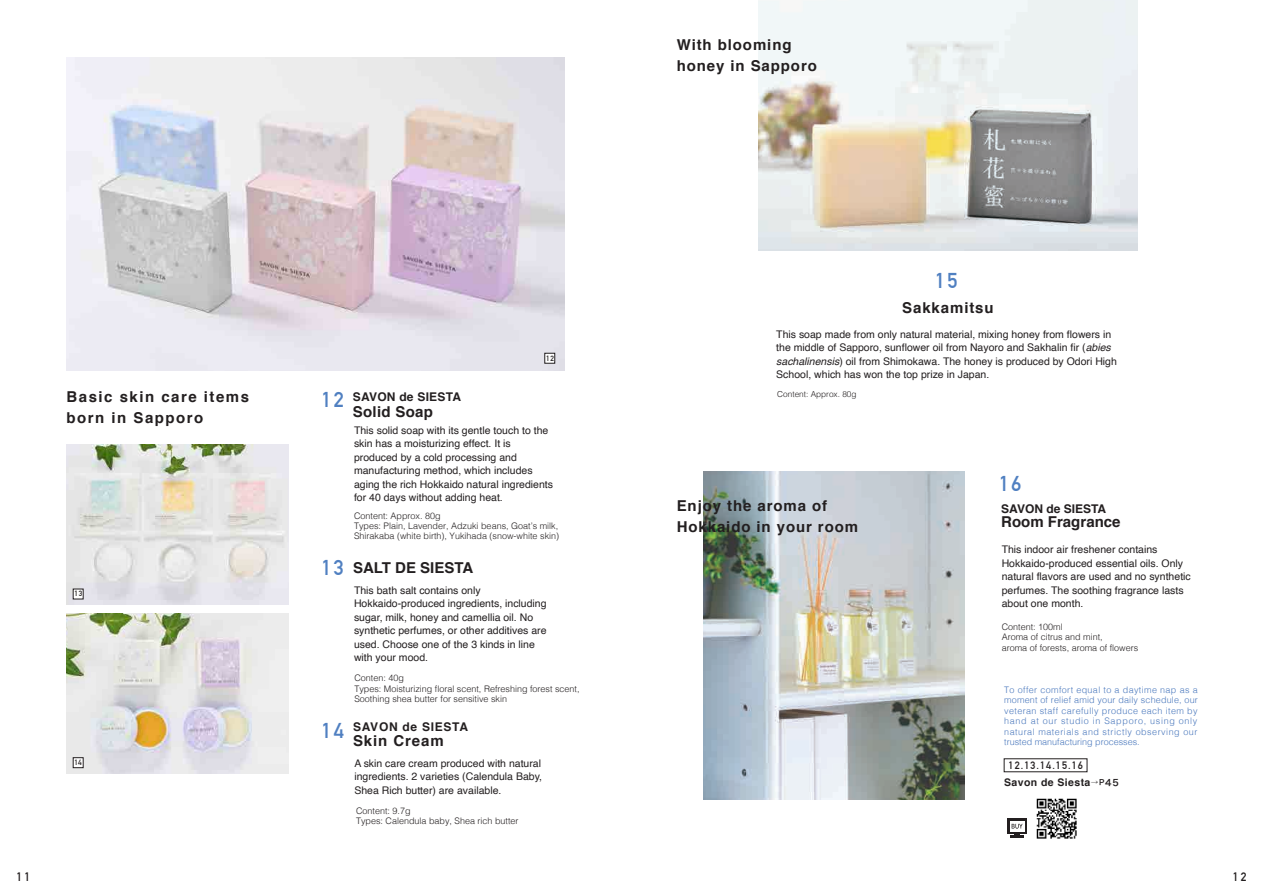
<style>
.page{position:relative;width:1263px;height:893px;background:#fff}
.page>*{position:absolute;margin:0;border:0;box-sizing:border-box;transform-origin:0 0}
.t1{font:700 21px "DIN Alternate";letter-spacing:.1em;color:#5080c1}
.t2{font:700 15px/21px "Helvetica";letter-spacing:.06em;color:#231f20}
.t3{font:700 15px/21px "Helvetica";letter-spacing:.1em;color:#231f20}
.t4{font:700 15px "Helvetica";color:#231f20}
.t5{font:700 15px "Helvetica";letter-spacing:.02em;color:#231f20}
.t6{font:700 12px "Helvetica";letter-spacing:.06em;color:#231f20}
.t7{font:700 12px "Helvetica";letter-spacing:.02em;color:#231f20}
.t8{font:700 12px "Helvetica";color:#231f20}
.t9{font:700 12px "DIN Alternate";color:#231f20}
.t10{font:10.5px/13.5px "Helvetica";color:#231f20}
.t11{font:700 10.5px "Helvetica";letter-spacing:.04em;color:#231f20}
.t12{font:700 10.5px "DIN Alternate";letter-spacing:.1em;color:#231f20}
.t13{font:300 9px/10.5px "Helvetica";color:#231f20}
.t14{font:300 9px/10.5px "Helvetica";color:#4a78bd;text-align:justify}
.t15{font:300 8.25px "Helvetica";color:#231f20}
.t16{font:700 7.5px "DIN Alternate";color:#231f20}
.s1{font-style:italic}
.s2{font-family:"DIN Alternate";font-size:21px;color:#5080c1}
.s3{font-family:"Hira Kaku Pro W6";font-weight:400;font-size:7.5px}
.s4{font-family:"Hira Kaku Pro W6";font-weight:400;font-size:9px}
</style>
<div class="page">
<img style="left:67px;top:58px;width:497px;height:312px">
<img style="left:67px;top:444px;width:221px;height:160px">
<img style="left:67px;top:614px;width:221px;height:160px">
<img style="left:1036px;top:798px;width:41px;height:41px">
<img style="left:703px;top:471px;width:262px;height:329px">
<div style="left:1007px;top:818px;width:20px;height:16px;background:#231f20"></div>
<svg style="left:1010px;top:821px;width:14px;height:10px"></svg>
<svg style="left:1010px;top:824px;width:13px;height:14px"></svg>
<div style="left:545px;top:353px;width:10px;height:10px;background:#fff;border:1px solid #231f20"></div>
<div style="left:73px;top:589px;width:10px;height:10px;background:#fff"></div>
<div style="left:73px;top:757px;width:10px;height:11px;background:#fff;border:1px solid #231f20"></div>
<img style="left:758px;top:0;width:379px;height:251px">
<h2 class="t2" style="left:677px;top:34px;width:142px">With blooming honey in Sapporo</h2>
<h1 class="t1" style="left:935px;top:264px;width:24px">15</h1>
<h2 class="t2" style="left:902px;top:298px;width:93px">Sakkamitsu</h2>
<h2 class="t3" style="left:67px;top:387px;width:184px">Basic skin care items born in Sapporo</h2>
<p class="t16" style="left:546px;top:352px;width:9px">12</p>
<h1 class="t1" style="left:322px;top:384px;width:24px">12</h1>
<p class="t7" style="left:353px;top:387px;width:110px">SAVON de SIESTA</p>
<h2 class="t5" style="left:353px;top:399px;width:82px">Solid Soap</h2>
<p class="t10" style="left:354px;top:424px;width:201px">This solid soap with its gentle touch to the skin has a moisturizing effect. It is produced by a cold processing and manufacturing method, which includes aging the rich Hokkaido natural ingredients for 40 days without adding heat.</p>
<p class="t13" style="left:354px;top:509px;width:207px">Content: Approx. 80g<br>Types: Plain, Lavender, Adzuki beans, Goat’s milk,<br>Shirakaba (white birth), Yukihada (snow-white skin)</p>
<p class="t10" style="left:776px;top:327px;width:342px">This soap made from only natural material, mixing honey from flowers in the middle of Sapporo, sunflower oil from Nayoro and Sakhalin fir (<span class="s1">abies sachalinensis</span>) oil from Shimokawa. The honey is produced by Odori High School, which has won the top prize in Japan.</p>
<p class="t15" style="left:777px;top:387px;width:81px">Content: Approx. 80g</p>
<h2 class="t2" style="left:677px;top:496px;width:183px">Enjoy the aroma of<br>Hokkaido in your room</h2>
<h1 class="t1" style="left:999px;top:467px;width:24px">16</h1>
<p class="t8" style="left:1001px;top:499px;width:106px">SAVON de SIESTA</p>
<h2 class="t4" style="left:1001px;top:510px;width:121px">Room Fragrance</h2>
<p class="t16" style="left:74px;top:588px;width:9px">13</p>
<h2 class="t4" style="left:322px;top:556px;width:153px"><span class="s2">13</span> SALT DE SIESTA</h2>
<h1 class="t1" style="left:322px;top:714px;width:24px">14</h1>
<p class="t10" style="left:354px;top:584px;width:194px">This bath salt contains only Hokkaido-produced ingredients, including sugar, milk, honey and camellia oil. No synthetic perfumes, or other additives are used. Choose one of the 3 kinds in line with your mood.</p>
<p class="t13" style="left:354px;top:672px;width:227px">Conten: 40g<br>Types: Moisturizing floral scent, Refreshing forest scent,<br>Soothing shea butter for sensitive skin</p>
<p class="t6" style="left:353px;top:717px;width:117px">SAVON de SIESTA</p>
<h2 class="t2" style="left:353px;top:730px;width:92px">Skin Cream</h2>
<p class="t10" style="left:1002px;top:543px;width:191px">This indoor air freshener contains Hokkaido-produced essential oils. Only natural flavors are used and no synthetic perfumes. The soothing fragrance lasts about one month.</p>
<p class="t13" style="left:1002px;top:621px;width:138px">Content: 100ml<br>Aroma of citrus and mint,<br>aroma of forests, aroma of flowers</p>
<p class="t14" style="left:1004px;top:684px;width:195px">To offer comfort equal to a daytime nap as a moment of relief amid your daily schedule, our veteran staff carefully produce each item by hand at our studio in Sapporo, using only natural materials and strictly observing our trusted manufacturing processes.</p>
<p class="t16" style="left:74px;top:757px;width:9px">14</p>
<p class="t10" style="left:354px;top:757px;width:189px;text-align:justify">A skin care cream produced with natural ingredients. 2 varieties (Calendula Baby, Shea Rich butter) are available.</p>
<p class="t12" style="left:1009px;top:757px;width:76px">12.13.14.15.16</p>
<p class="t11" style="left:1004px;top:774px;width:116px">Savon de Siesta<span class="s3">→P</span><span class="s4">45</span></p>
<p class="t13" style="left:356px;top:805px;width:164px">Content: 9.7g<br>Types: Calendula baby, Shea rich butter</p>
<p class="t9" style="left:16px;top:867px;width:15px">11</p>
<p class="t9" style="left:1233px;top:867px;width:15px">12</p>
</div>
